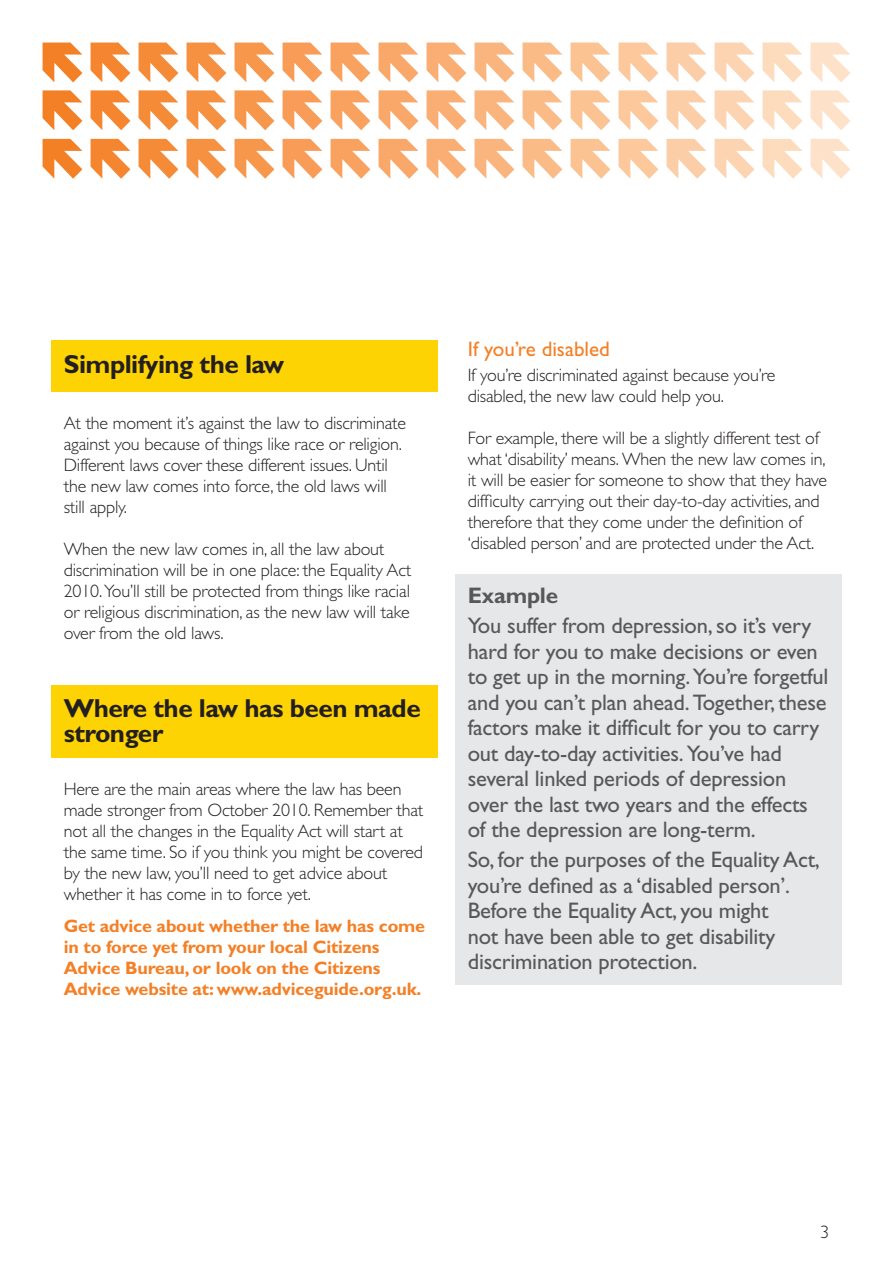
<style>
.page{position:relative;width:893px;height:1263px;background:#fff}
.page>*{position:absolute;margin:0;border:0;box-sizing:border-box;transform-origin:0 0}
.t1{font:700 26.1px/24.3px "Gill Sans";letter-spacing:-.02em;color:#231f20}
.t2{font:22.5px/25.5px "Gill Sans";letter-spacing:-.01em;color:#57585a}
.t3{font:700 22.5px "Gill Sans";letter-spacing:-.01em;color:#57585a}
.t4{font:21px "Gill Sans";color:#f48026}
.t5{font:300 18px/21px "Gill Sans";letter-spacing:-.01em;color:#231f20}
.t6{font:700 18px/21px "Gill Sans";letter-spacing:-.01em;color:#f48026}
</style>
<div class="page">
<svg style="left:91px;top:139px;width:39px;height:40px"></svg>
<svg style="left:139px;top:139px;width:39px;height:40px"></svg>
<svg style="left:43px;top:139px;width:39px;height:40px"></svg>
<svg style="left:187px;top:139px;width:39px;height:40px"></svg>
<svg style="left:235px;top:139px;width:39px;height:40px"></svg>
<svg style="left:283px;top:139px;width:39px;height:40px"></svg>
<svg style="left:331px;top:139px;width:39px;height:40px"></svg>
<svg style="left:379px;top:139px;width:39px;height:40px"></svg>
<svg style="left:427px;top:139px;width:39px;height:40px"></svg>
<svg style="left:475px;top:139px;width:39px;height:40px"></svg>
<svg style="left:523px;top:139px;width:39px;height:40px"></svg>
<svg style="left:571px;top:139px;width:39px;height:40px"></svg>
<svg style="left:619px;top:139px;width:39px;height:40px"></svg>
<svg style="left:91px;top:43px;width:39px;height:39px"></svg>
<svg style="left:91px;top:90px;width:39px;height:40px"></svg>
<svg style="left:235px;top:43px;width:39px;height:39px"></svg>
<svg style="left:235px;top:90px;width:39px;height:40px"></svg>
<svg style="left:283px;top:90px;width:39px;height:40px"></svg>
<svg style="left:379px;top:43px;width:39px;height:39px"></svg>
<svg style="left:379px;top:90px;width:39px;height:40px"></svg>
<svg style="left:427px;top:43px;width:39px;height:39px"></svg>
<svg style="left:427px;top:90px;width:39px;height:40px"></svg>
<svg style="left:475px;top:43px;width:39px;height:39px"></svg>
<svg style="left:475px;top:90px;width:39px;height:40px"></svg>
<svg style="left:523px;top:90px;width:39px;height:40px"></svg>
<svg style="left:619px;top:90px;width:39px;height:40px"></svg>
<svg style="left:667px;top:43px;width:39px;height:39px"></svg>
<svg style="left:43px;top:43px;width:39px;height:39px"></svg>
<svg style="left:43px;top:90px;width:39px;height:40px"></svg>
<svg style="left:714px;top:43px;width:40px;height:39px"></svg>
<svg style="left:283px;top:43px;width:39px;height:39px"></svg>
<svg style="left:331px;top:43px;width:39px;height:39px"></svg>
<svg style="left:331px;top:90px;width:39px;height:40px"></svg>
<svg style="left:523px;top:43px;width:39px;height:39px"></svg>
<svg style="left:571px;top:43px;width:39px;height:39px"></svg>
<svg style="left:571px;top:90px;width:39px;height:40px"></svg>
<svg style="left:619px;top:43px;width:39px;height:39px"></svg>
<svg style="left:187px;top:43px;width:39px;height:39px"></svg>
<svg style="left:187px;top:90px;width:39px;height:40px"></svg>
<svg style="left:139px;top:43px;width:39px;height:39px"></svg>
<svg style="left:139px;top:90px;width:39px;height:40px"></svg>
<svg style="left:762px;top:43px;width:40px;height:39px"></svg>
<svg style="left:810px;top:43px;width:40px;height:39px"></svg>
<svg style="left:667px;top:90px;width:39px;height:40px"></svg>
<svg style="left:714px;top:90px;width:40px;height:40px"></svg>
<svg style="left:762px;top:90px;width:40px;height:40px"></svg>
<svg style="left:810px;top:90px;width:40px;height:40px"></svg>
<svg style="left:667px;top:139px;width:39px;height:40px"></svg>
<svg style="left:714px;top:139px;width:40px;height:40px"></svg>
<svg style="left:762px;top:139px;width:40px;height:40px"></svg>
<svg style="left:810px;top:139px;width:40px;height:40px"></svg>
<div style="left:51px;top:340px;width:387px;height:51px;background:#fed304"></div>
<div style="left:51px;top:685px;width:387px;height:72px;background:#fed304"></div>
<div style="left:455px;top:574px;width:387px;height:410px;background:#e6e7e9"></div>
<h2 class="t1" style="left:64px;top:351px;width:222px">Simplifying the law</h2>
<p class="t5" style="left:64px;top:413px;width:344px">At the moment it’s against the law to discriminate against you because of things like race or religion.<br>Different laws cover these different issues. Until the new law comes into force, the old laws will still apply.</p>
<p class="t5" style="left:64px;top:539px;width:349px">When the new law comes in, all the law about discrimination will be in one place: the Equality Act 2010. You’ll still be protected from things like racial or religious discrimination, as the new law will take over from the old laws.</p>
<h2 class="t1" style="left:64px;top:696px;width:358px">Where the law has been made stronger</h2>
<p class="t5" style="left:64px;top:779px;width:361px">Here are the main areas where the law has been made stronger from October 2010. Remember that not all the changes in the Equality Act will start at the same time. So if you think you might be covered by the new law, you’ll need to get advice about whether it has come in to force yet.</p>
<p class="t6" style="left:64px;top:915px;width:363px">Get advice about whether the law has come in to force yet from your local Citizens Advice Bureau, or look on the Citizens Advice website at: www.adviceguide.org.uk.</p>
<h3 class="t4" style="left:468px;top:337px;width:144px">If you’re disabled</h3>
<p class="t5" style="left:468px;top:365px;width:309px">If you’re discriminated against because you’re disabled, the new law could help you.</p>
<p class="t5" style="left:468px;top:428px;width:361px">For example, there will be a slightly different test of what ‘disability’ means. When the new law comes in, it will be easier for someone to show that they have difficulty carrying out their day-to-day activities, and therefore that they come under the definition of ‘disabled person’ and are protected under the Act.</p>
<h4 class="t3" style="left:468px;top:582px;width:92px">Example</h4>
<p class="t2" style="left:468px;top:613px;width:362px">You suffer from depression, so it’s very hard for you to make decisions or even to get up in the morning. You’re forgetful and you can’t plan ahead. Together, these factors make it difficult for you to carry out day-to-day activities. You’ve had several linked periods of depression over the last two years and the effects of the depression are long-term.</p>
<p class="t2" style="left:468px;top:847px;width:354px">So, for the purposes of the Equality Act, you’re defined as a ‘disabled person’.<br>Before the Equality Act, you might<br>not have been able to get disability discrimination protection.</p>
<p class="t5" style="left:820px;top:1222px;width:10px">3</p>
</div>
